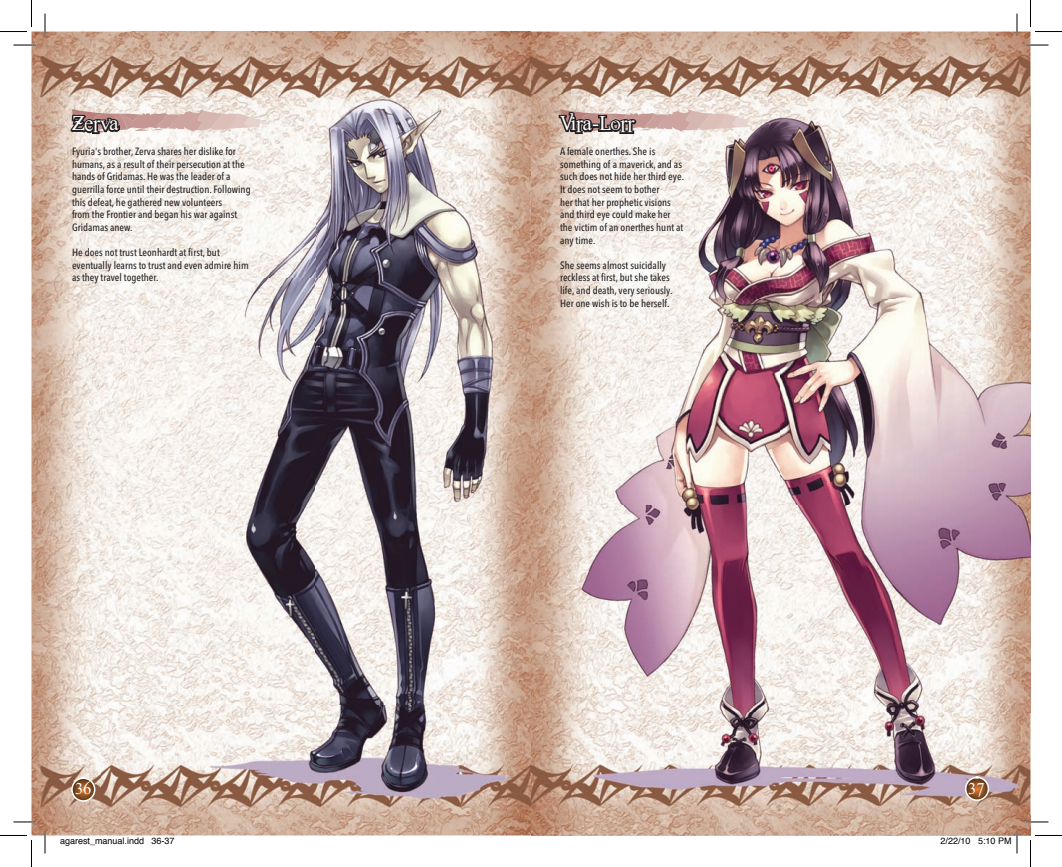
<style>
.page{position:relative;width:1062px;height:867px;background:#fff}
.page>*{position:absolute;margin:0;border:0;box-sizing:border-box;transform-origin:0 0}
.t1{font:21px "Romance Fatal Serif";color:#fff}
.t2{font:16.5px "Romance Fatal Serif";color:#fff}
.t3{font:500 condensed 10.5px/12.6px "Avenir Next LT Pro";color:#231f20}
.t4{font:9px "Helvetica";color:#000}
</style>
<div class="page">
<img style="left:32px;top:32px;width:99px;height:803px">
<img style="left:131px;top:32px;width:400px;height:33px">
<img style="left:131px;top:812px;width:400px;height:23px">
<img style="left:531px;top:32px;width:499px;height:62px">
<img style="left:531px;top:712px;width:499px;height:123px">
<img style="left:508px;top:279px;width:23px;height:535px">
<img style="left:571px;top:94px;width:459px;height:618px">
<img style="left:101px;top:65px;width:430px;height:214px">
<img style="left:101px;top:279px;width:407px;height:533px">
<img style="left:531px;top:66px;width:40px;height:746px">
<svg style="left:71px;top:776px;width:25px;height:26px"></svg>
<svg style="left:964px;top:775px;width:26px;height:26px"></svg>
<svg style="left:69px;top:109px;width:202px;height:27px"></svg>
<svg style="left:557px;top:109px;width:202px;height:27px;background:#bfaca7"></svg>
<hr style="left:14px;top:44px;width:22px;height:2px;background:#fff">
<hr style="left:1026px;top:44px;width:22px;height:2px;background:#fff">
<hr style="left:14px;top:820px;width:22px;height:2px;background:#fff">
<hr style="left:1026px;top:820px;width:22px;height:2px;background:#fff">
<hr style="left:44px;top:14px;width:2px;height:22px;background:#fff">
<hr style="left:44px;top:830px;width:2px;height:23px;background:#fff">
<hr style="left:1016px;top:14px;width:2px;height:22px;background:#fff">
<svg style="left:14px;top:45px;width:22px;height:1px"></svg>
<svg style="left:1026px;top:45px;width:22px;height:1px"></svg>
<svg style="left:14px;top:821px;width:22px;height:1px"></svg>
<svg style="left:1026px;top:821px;width:22px;height:1px"></svg>
<svg style="left:45px;top:14px;width:1px;height:22px"></svg>
<svg style="left:45px;top:830px;width:1px;height:23px"></svg>
<svg style="left:1017px;top:14px;width:1px;height:22px"></svg>
<svg style="left:0;top:0;width:32px;height:32px"></svg>
<svg style="left:0;top:834px;width:32px;height:32px"></svg>
<svg style="left:1030px;top:0;width:32px;height:32px"></svg>
<svg style="left:1030px;top:834px;width:32px;height:32px"></svg>
<svg style="left:978px;top:830px;width:40px;height:23px"></svg>
<h1 class="t1" style="left:72px;top:111px;width:48px">Zerva</h1>
<h1 class="t1" style="left:560px;top:111px;width:76px">Vira-Lorr</h1>
<p class="t3" style="left:72px;top:145px;width:180px">Fyuria's brother, Zerva shares her dislike for humans, as a result of their persecution at the hands of Gridamas. He was the leader of a guerrilla force until their destruction. Following this defeat, he gathered new volunteers<br>from the Frontier and began his war against Gridamas anew.</p>
<p class="t3" style="left:72px;top:246px;width:178px">He does not trust Leonhardt at first, but eventually learns to trust and even admire him as they travel together.</p>
<p class="t3" style="left:560px;top:145px;width:125px">A female onerthes. She is something of a maverick, and as such does not hide her third eye.<br>It does not seem to bother<br>her that her prophetic visions and third eye could make her the victim of an onerthes hunt at any time.</p>
<p class="t3" style="left:560px;top:259px;width:114px">She seems almost suicidally reckless at first, but she takes life, and death, very seriously.<br>Her one wish is to be herself.</p>
<h2 class="t2" style="left:75px;top:778px;width:18px">36</h2>
<h2 class="t2" style="left:968px;top:778px;width:18px">37</h2>
<p class="t4" style="left:60px;top:834px;width:116px">agarest_manual.indd 36-37</p>
<p class="t4" style="left:940px;top:834px;width:73px">2/22/10 5:10 PM</p>
</div>
